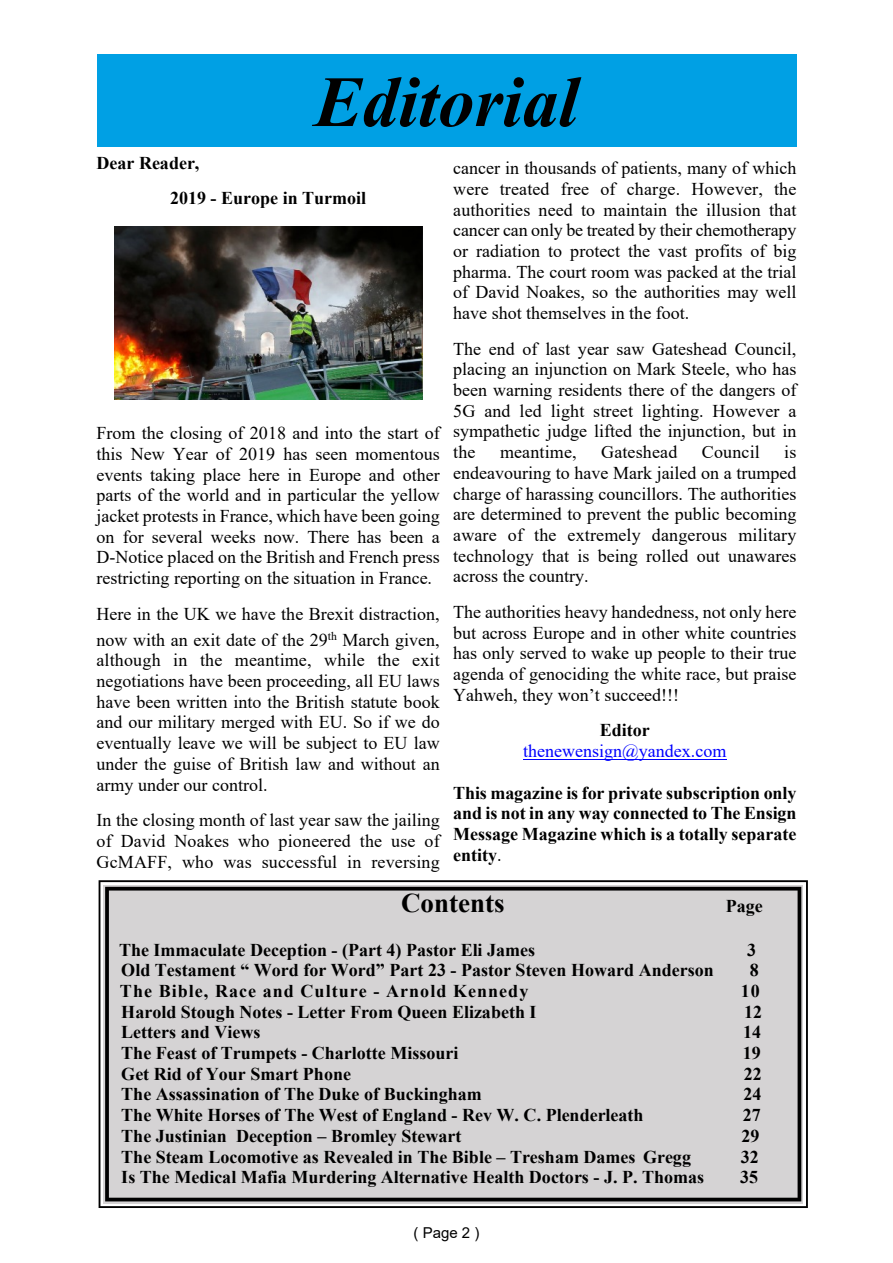
<style>
.page{position:relative;width:893px;height:1263px;background:#fff}
.page>*{position:absolute;margin:0;border:0;box-sizing:border-box;transform-origin:0 0}
.t1{font:italic 700 72px "Times New Roman";color:#000}
.t2{font:700 27px "Times New Roman";color:#000}
.t3{font:18px/20.7px "Times New Roman";color:#000;text-align:justify}
.t4{font:700 18px/20.7px "Times New Roman";color:#000}
.t5{font:700 18px "Times New Roman";letter-spacing:.06em;color:#000}
.t6{font:18px "Times New Roman";color:#00f}
.t7{font:15px "Arial";color:#000}
.s1{font-weight:400}
</style>
<div class="page">
<svg style="left:99px;top:880px;width:709px;height:328px;background:#cbc9ca"></svg>
<hr style="left:523px;top:759px;width:203px;height:1px;background:#00f">
<div style="left:97px;top:54px;width:699px;height:92px;background:#00a0e4"></div>
<img style="left:114px;top:227px;width:308px;height:173px">
<h1 class="t1" style="left:314px;top:77px;width:266px">Editorial</h1>
<p class="t4" style="left:170px;top:147px;width:198px;line-height:35.7px;text-indent:-74px">Dear Reader,<br>2019 - Europe in Turmoil</p>
<p class="t3" style="left:97px;top:424px;width:345px">From the closing of 2018 and into the start of this New Year of 2019 has seen momentous events taking place here in Europe and other parts of the world and in particular the yellow jacket protests in France, which have been going on for several weeks now. There has been a D-Notice placed on the British and French press restricting reporting on the situation in France.</p>
<p class="t3" style="left:97px;top:602px;width:345px;line-height:26px">Here in the UK we have the Brexit distraction, now with an exit date of the 29<sup>th</sup> March given,</p>
<p class="t3" style="left:97px;top:652px;width:345px">although in the meantime, while the exit negotiations have been proceeding, all EU laws have been written into the British statute book and our military merged with EU. So if we do eventually leave we will be subject to EU law under the guise of British law and without an army under our control.</p>
<p class="t3" style="left:97px;top:811px;width:345px">In the closing month of last year saw the jailing of David Noakes who pioneered the use of GcMAFF, who was successful in reversing</p>
<p class="t3" style="left:453px;top:160px;width:345px">cancer in thousands of patients, many of which were treated free of charge. However, the authorities need to maintain the illusion that cancer can only be treated by their chemotherapy or radiation to protect the vast profits of big pharma. The court room was packed at the trial of David Noakes, so the authorities may well have shot themselves in the foot.</p>
<p class="t3" style="left:453px;top:340px;width:345px">The end of last year saw Gateshead Council, placing an injunction on Mark Steele, who has been warning residents there of the dangers of 5G and led light street lighting. However a sympathetic judge lifted the injunction, but in the</p>
<p class="t3" style="left:453px;top:443px;width:345px;text-indent:331px">is endeavouring to have Mark jailed on a trumped charge of harassing councillors. The authorities are determined to prevent the public becoming aware of the extremely dangerous military technology that is being rolled out unawares across the country.</p>
<p class="t3" style="left:453px;top:603px;width:345px">The authorities heavy handedness, not only here but across Europe and in other white countries has only served to wake up people to their true agenda of genociding the white race, but praise Yahweh, they won’t succeed!!!</p>
<p class="t4" style="left:600px;top:722px;width:52px">Editor</p>
<p class="t6" style="left:523px;top:745px;width:205px">thenewensign@yandex.com</p>
<p class="t4" style="left:453px;top:784px;width:345px;text-align:justify">This magazine is for private subscription only and is not in any way connected to The Ensign Message Magazine which is a totally separate entity<span class="s1">.</span></p>
<p class="t3" style="left:500px;top:443px;width:78px">meantime,</p>
<p class="t3" style="left:601px;top:443px;width:78px">Gateshead</p>
<p class="t3" style="left:702px;top:443px;width:60px">Council</p>
<h2 class="t2" style="left:401px;top:894px;width:105px">Contents</h2>
<p class="t4" style="left:726px;top:897px;width:39px">Page</p>
<p class="t4" style="left:119px;top:941px;width:418px">The Immaculate Deception - (Part 4) Pastor Eli James</p>
<p class="t4" style="left:747px;top:941px;width:10px">3</p>
<p class="t4" style="left:121px;top:962px;width:594px">Old Testament “ Word for Word” Part 23 - Pastor Steven Howard Anderson</p>
<p class="t4" style="left:750px;top:962px;width:10px">8</p>
<p class="t5" style="left:120px;top:985px;width:410px">The Bible, Race and Culture - Arnold Kennedy</p>
<p class="t4" style="left:741px;top:982px;width:21px">10</p>
<p class="t4" style="left:121px;top:1003px;width:417px">Harold Stough Notes - Letter From Queen Elizabeth I</p>
<p class="t4" style="left:744px;top:1003px;width:20px">12</p>
<p class="t4" style="left:121px;top:1024px;width:141px">Letters and Views</p>
<p class="t4" style="left:743px;top:1024px;width:20px">14</p>
<p class="t4" style="left:121px;top:1044px;width:339px">The Feast of Trumpets - Charlotte Missouri</p>
<p class="t4" style="left:743px;top:1044px;width:20px">19</p>
<p class="t4" style="left:121px;top:1065px;width:231px">Get Rid of Your Smart Phone</p>
<p class="t4" style="left:744px;top:1065px;width:20px">22</p>
<p class="t4" style="left:121px;top:1086px;width:362px">The Assassination of The Duke of Buckingham</p>
<p class="t4" style="left:743px;top:1086px;width:20px">24</p>
<p class="t4" style="left:121px;top:1107px;width:524px">The White Horses of The West of England - Rev W. C. Plenderleath</p>
<p class="t4" style="left:743px;top:1107px;width:20px">27</p>
<p class="t4" style="left:121px;top:1127px;width:342px">The Justinian Deception – Bromley Stewart</p>
<p class="t4" style="left:741px;top:1127px;width:20px">29</p>
<p class="t4" style="left:121px;top:1148px;width:571px">The Steam Locomotive as Revealed in The Bible – Tresham Dames Gregg</p>
<p class="t4" style="left:741px;top:1148px;width:20px">32</p>
<p class="t4" style="left:121px;top:1169px;width:584px">Is The Medical Mafia Murdering Alternative Health Doctors - J. P. Thomas</p>
<p class="t4" style="left:740px;top:1169px;width:20px">35</p>
<p class="t7" style="left:413px;top:1227px;width:67px">( Page 2 )</p>
</div>
